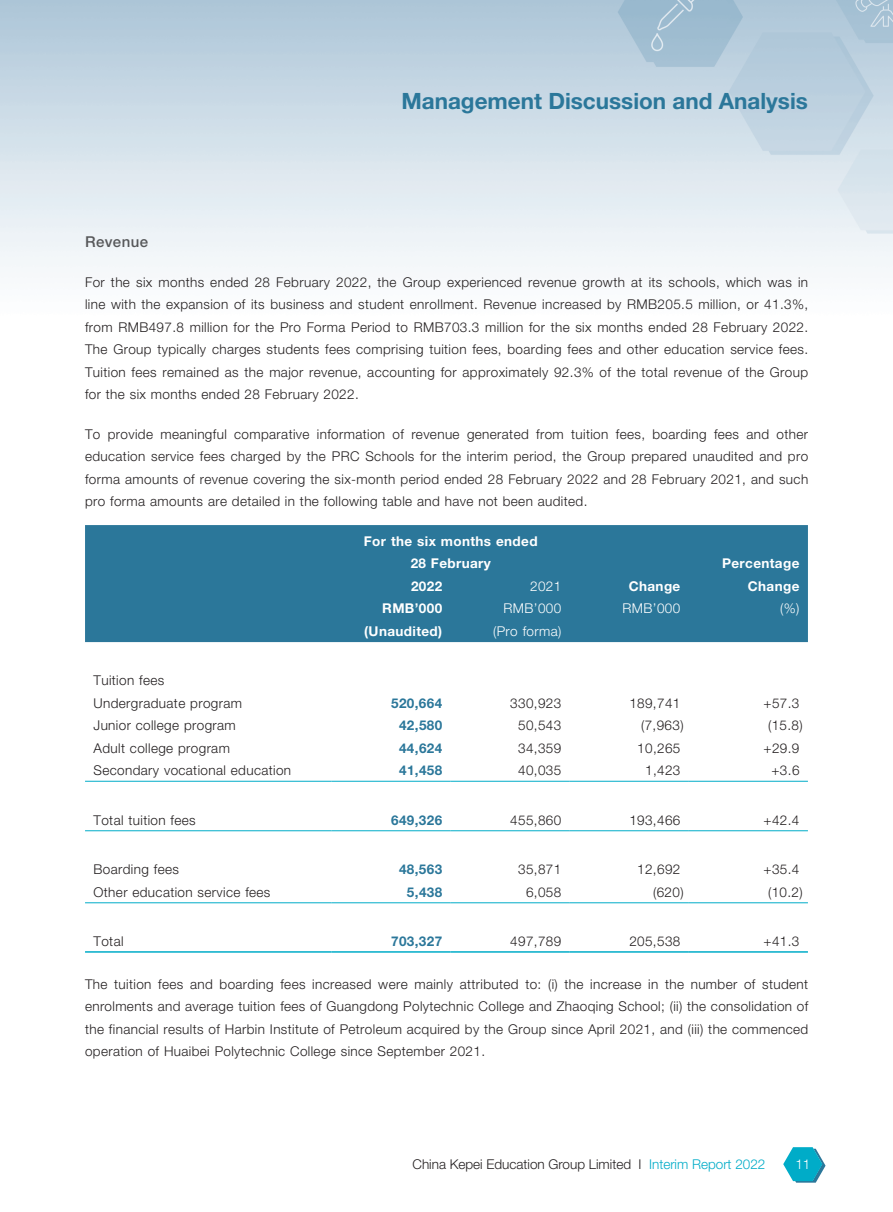
<style>
.page{position:relative;width:893px;height:1212px;background:#fff}
.page>*{position:absolute;margin:0;border:0;box-sizing:border-box;transform-origin:0 0}
.t1{font:700 22.5px "Helvetica Neue LT Std";color:#2b779a}
.t2{font:500 15px "Helvetica Neue LT Std";letter-spacing:.03em;color:#57585a}
.t3{font:300 13.5px/22.5px "Helvetica Neue LT Std";letter-spacing:.03em;color:#231f20;text-align:justify}
.t4{font:700 13.5px/22.5px "Helvetica Neue LT Std";letter-spacing:.03em;color:#fff;text-align:center}
.t5{font:700 13.5px "Helvetica Neue LT Std";letter-spacing:.03em;color:#2b779a}
.t6{font:300 13.5px "Helvetica Neue LT Std";color:#231f20}
.t7{font:300 13.5px "Helvetica Neue LT Std";letter-spacing:.03em;color:#fff}
.s1{color:#00acc8}
</style>
<div class="page">
<svg style="left:783px;top:1147px;width:42px;height:35px"></svg>
<div style="left:85px;top:525px;width:723px;height:117px;background:#2b779a"></div>
<hr style="left:85px;top:781px;width:247px;height:1px;background:#00acc8">
<hr style="left:332px;top:781px;width:119px;height:1px;background:#00acc8">
<hr style="left:451px;top:781px;width:119px;height:1px;background:#00acc8">
<hr style="left:570px;top:781px;width:119px;height:1px;background:#00acc8">
<hr style="left:689px;top:781px;width:119px;height:1px;background:#00acc8">
<hr style="left:85px;top:830px;width:247px;height:1px;background:#00acc8">
<hr style="left:332px;top:830px;width:119px;height:1px;background:#00acc8">
<hr style="left:451px;top:830px;width:119px;height:1px;background:#00acc8">
<hr style="left:570px;top:830px;width:119px;height:1px;background:#00acc8">
<hr style="left:689px;top:830px;width:119px;height:1px;background:#00acc8">
<hr style="left:85px;top:902px;width:247px;height:1px;background:#00acc8">
<hr style="left:332px;top:902px;width:119px;height:1px;background:#00acc8">
<hr style="left:451px;top:902px;width:119px;height:1px;background:#00acc8">
<hr style="left:570px;top:902px;width:119px;height:1px;background:#00acc8">
<hr style="left:689px;top:902px;width:119px;height:1px;background:#00acc8">
<hr style="left:85px;top:951px;width:247px;height:2px;background:#00acc8">
<hr style="left:332px;top:951px;width:119px;height:2px;background:#00acc8">
<hr style="left:451px;top:951px;width:119px;height:2px;background:#00acc8">
<hr style="left:570px;top:951px;width:119px;height:2px;background:#00acc8">
<hr style="left:689px;top:951px;width:119px;height:2px;background:#00acc8">
<h1 class="t1" style="left:401px;top:87px;width:408px">Management Discussion and Analysis</h1>
<p class="t2" style="left:85px;top:233px;width:65px">Revenue</p>
<p class="t3" style="left:85px;top:270px;width:725px">For the six months ended 28 February 2022, the Group experienced revenue growth at its schools, which was in line with the expansion of its business and student enrollment. Revenue increased by RMB205.5 million, or 41.3%, from RMB497.8 million for the Pro Forma Period to RMB703.3 million for the six months ended 28 February 2022.<br>The Group typically charges students fees comprising tuition fees, boarding fees and other education service fees.<br>Tuition fees remained as the major revenue, accounting for approximately 92.3% of the total revenue of the Group for the six months ended 28 February 2022.</p>
<p class="t3" style="left:85px;top:422px;width:725px">To provide meaningful comparative information of revenue generated from tuition fees, boarding fees and other education service fees charged by the PRC Schools for the interim period, the Group prepared unaudited and pro forma amounts of revenue covering the six-month period ended 28 February 2022 and 28 February 2021, and such pro forma amounts are detailed in the following table and have not been audited.</p>
<p class="t4" style="left:364px;top:529px;width:175px">For the six months ended<br>28 February</p>
<p class="t4" style="left:722px;top:552px;width:79px">Percentage</p>
<p class="t3" style="left:94px;top:669px;width:150px">Tuition fees<br>Undergraduate program</p>
<p class="t4" style="left:411px;top:574px;width:33px">2022</p>
<p class="t7" style="left:530px;top:578px;width:33px">2021</p>
<p class="t4" style="left:629px;top:574px;width:53px">Change</p>
<p class="t4" style="left:748px;top:574px;width:53px">Change</p>
<p class="t4" style="left:382px;top:597px;width:62px">RMB’000</p>
<p class="t7" style="left:503px;top:600px;width:59px">RMB’000</p>
<p class="t7" style="left:623px;top:600px;width:59px">RMB’000</p>
<p class="t7" style="left:780px;top:600px;width:21px">(%)</p>
<p class="t4" style="left:364px;top:619px;width:80px">(Unaudited)</p>
<p class="t7" style="left:493px;top:623px;width:70px">(Pro forma)</p>
<p class="t5" style="left:391px;top:695px;width:53px">520,664</p>
<p class="t3" style="left:510px;top:691px;width:53px">330,923</p>
<p class="t3" style="left:629px;top:691px;width:53px">189,741</p>
<p class="t3" style="left:764px;top:691px;width:37px">+57.3</p>
<p class="t3" style="left:94px;top:714px;width:144px">Junior college program</p>
<p class="t5" style="left:399px;top:717px;width:45px">42,580</p>
<p class="t3" style="left:518px;top:714px;width:45px">50,543</p>
<p class="t3" style="left:641px;top:714px;width:44px">(7,963)</p>
<p class="t3" style="left:768px;top:714px;width:36px">(15.8)</p>
<p class="t3" style="left:94px;top:736px;width:138px">Adult college program</p>
<p class="t5" style="left:399px;top:740px;width:45px">44,624</p>
<p class="t3" style="left:518px;top:736px;width:45px">34,359</p>
<p class="t3" style="left:637px;top:736px;width:45px">10,265</p>
<p class="t3" style="left:764px;top:736px;width:37px">+29.9</p>
<p class="t3" style="left:94px;top:759px;width:199px">Secondary vocational education</p>
<p class="t5" style="left:399px;top:762px;width:45px">41,458</p>
<p class="t3" style="left:518px;top:759px;width:45px">40,035</p>
<p class="t3" style="left:645px;top:759px;width:37px">1,423</p>
<p class="t3" style="left:771px;top:759px;width:29px">+3.6</p>
<p class="t3" style="left:94px;top:808px;width:104px">Total tuition fees</p>
<p class="t5" style="left:391px;top:812px;width:53px">649,326</p>
<p class="t3" style="left:510px;top:808px;width:53px">455,860</p>
<p class="t3" style="left:629px;top:808px;width:53px">193,466</p>
<p class="t3" style="left:764px;top:808px;width:37px">+42.4</p>
<p class="t3" style="left:94px;top:858px;width:87px">Boarding fees</p>
<p class="t5" style="left:399px;top:861px;width:45px">48,563</p>
<p class="t3" style="left:518px;top:858px;width:45px">35,871</p>
<p class="t3" style="left:637px;top:858px;width:45px">12,692</p>
<p class="t3" style="left:764px;top:858px;width:37px">+35.4</p>
<p class="t3" style="left:94px;top:880px;width:178px">Other education service fees</p>
<p class="t5" style="left:407px;top:884px;width:37px">5,438</p>
<p class="t3" style="left:526px;top:880px;width:37px">6,058</p>
<p class="t3" style="left:653px;top:880px;width:32px">(620)</p>
<p class="t3" style="left:768px;top:880px;width:36px">(10.2)</p>
<p class="t3" style="left:94px;top:930px;width:32px">Total</p>
<p class="t5" style="left:391px;top:933px;width:53px">703,327</p>
<p class="t3" style="left:510px;top:930px;width:53px">497,789</p>
<p class="t3" style="left:629px;top:930px;width:53px">205,538</p>
<p class="t3" style="left:764px;top:930px;width:37px">+41.3</p>
<p class="t3" style="left:85px;top:972px;width:725px">The tuition fees and boarding fees increased were mainly attributed to: (i) the increase in the number of student enrolments and average tuition fees of Guangdong Polytechnic College and Zhaoqing School; (ii) the consolidation of the financial results of Harbin Institute of Petroleum acquired by the Group since April 2021, and (iii) the commenced operation of Huaibei Polytechnic College since September 2021.</p>
<p class="t6" style="left:413px;top:1156px;width:354px">China Kepei Education Group Limited I <span class="s1">Interim Report 2022</span></p>
<p class="t7" style="left:795px;top:1155px;width:17px">11</p>
</div>
